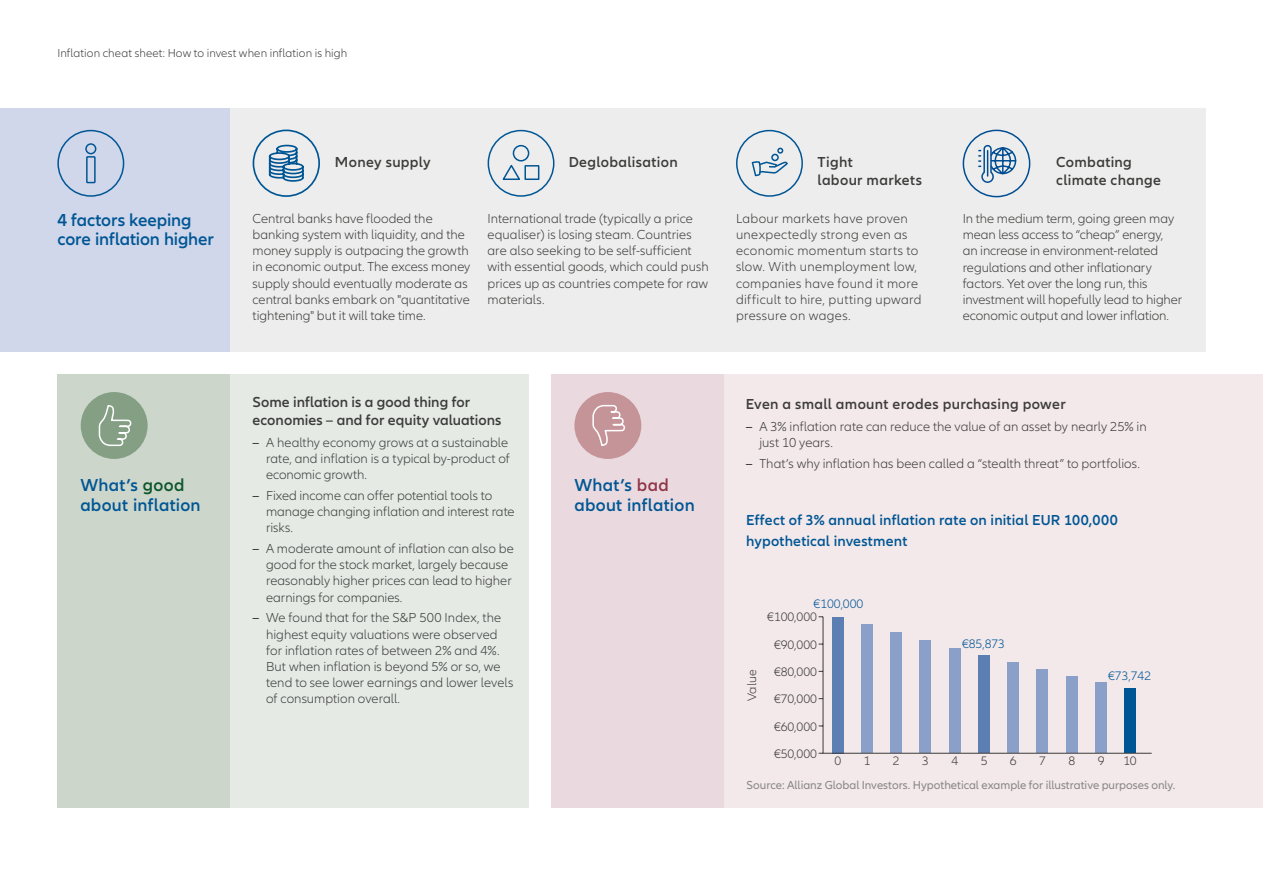
<style>
.page{position:relative;width:1263px;height:893px;background:#fff}
.page>*{position:absolute;margin:0;border:0;box-sizing:border-box;transform-origin:0 0}
.t1{font:600 18px/19.5px "Allianz Neo";letter-spacing:.01em;color:#005694}
.t2{font:600 15px/18px "Allianz Neo";letter-spacing:.02em;color:#3c3c3b}
.t3{font:600 15px/21px "Allianz Neo";letter-spacing:.015em;color:#005694}
.t4{font:600 15px/18px "Allianz Neo";color:#3c3c3b}
.t5{font:300 13.5px/16.2px "Allianz Neo";color:#3c3c3b}
.t6{font:300 13.5px/16.2px "Allianz Neo";letter-spacing:.025em;color:#3c3c3b}
.t7{font:300 12.75px "Allianz Neo";letter-spacing:-.005em;color:#3c3c3b}
.t8{font:300 12.75px "Allianz Neo";letter-spacing:-.005em;color:#005694}
.t9{font:12px "Allianz Neo";color:#878787}
.t10{font:300 12px "Allianz Neo";letter-spacing:.005em;color:#3c3c3b}
.s1{font-weight:600}
.s2{color:#0d572d}
.s3{color:#913649}
</style>
<div class="page">
<div style="left:718px;top:374px;width:545px;height:434px;background:#f3e8ea"></div>
<div style="left:225px;top:374px;width:304px;height:434px;background:#e5eae5"></div>
<div style="left:0;top:108px;width:1205px;height:243px;background:#ededed"></div>
<div style="left:0;top:108px;width:230px;height:243px;background:#d0d7ea"></div>
<div style="left:57px;top:374px;width:172px;height:434px;background:#ccd6cb"></div>
<div style="left:552px;top:374px;width:172px;height:434px;background:#eadadf"></div>
<div style="left:736px;top:130px;width:67px;height:67px;border:2px solid #005694;border-radius:50%"></div>
<svg style="left:752px;top:148px;width:36px;height:28px"></svg>
<div style="left:81px;top:392px;width:67px;height:67px;background:#849f84;border-radius:50%"></div>
<svg style="left:98px;top:405px;width:34px;height:41px"></svg>
<div style="left:574px;top:392px;width:67px;height:67px;background:#c59499;border-radius:50%"></div>
<svg style="left:592px;top:405px;width:34px;height:41px"></svg>
<div style="left:488px;top:130px;width:66px;height:67px;border:2px solid #005694;border-radius:50%"></div>
<svg style="left:502px;top:144px;width:38px;height:36px"></svg>
<hr style="left:823px;top:617px;width:1px;height:136px;background:#3c3c3b">
<div style="left:832px;top:617px;width:11px;height:136px;background:#5b7fb3"></div>
<div style="left:861px;top:625px;width:12px;height:128px;background:#8ba0c8"></div>
<div style="left:890px;top:633px;width:12px;height:120px;background:#8ba0c8"></div>
<div style="left:919px;top:640px;width:12px;height:113px;background:#8ba0c8"></div>
<div style="left:949px;top:648px;width:11px;height:105px;background:#8ba0c8"></div>
<div style="left:978px;top:655px;width:12px;height:98px;background:#5b7fb3"></div>
<div style="left:1007px;top:662px;width:12px;height:91px;background:#8ba0c8"></div>
<div style="left:1036px;top:669px;width:12px;height:84px;background:#8ba0c8"></div>
<div style="left:1066px;top:676px;width:11px;height:77px;background:#8ba0c8"></div>
<div style="left:1095px;top:682px;width:12px;height:71px;background:#8ba0c8"></div>
<div style="left:1124px;top:688px;width:12px;height:65px;background:#005694"></div>
<hr style="left:823px;top:753px;width:329px;height:1px;background:#3c3c3b">
<svg style="left:57px;top:129px;width:68px;height:68px"></svg>
<svg style="left:962px;top:130px;width:68px;height:67px"></svg>
<svg style="left:252px;top:129px;width:68px;height:68px"></svg>
<p class="t10" style="left:57px;top:46px;width:291px">Inflation cheat sheet: How to invest when inflation is high</p>
<h1 class="t1" style="left:57px;top:210px;width:158px">4 factors keeping core inflation higher</h1>
<p class="t2" style="left:335px;top:153px;width:97px">Money supply</p>
<p class="t2" style="left:569px;top:153px;width:111px">Deglobalisation</p>
<p class="t2" style="left:818px;top:153px;width:106px">Tight<br>labour markets</p>
<p class="t5" style="left:488px;top:211px;width:223px">International trade (typically a price equaliser) is losing steam. Countries are also seeking to be self-sufficient with essential goods, which could push prices up as countries compete for raw materials.</p>
<p class="t6" style="left:736px;top:211px;width:187px">Labour markets have proven unexpectedly strong even as economic momentum starts to slow. With unemployment low, companies have found it more difficult to hire, putting upward pressure on wages.</p>
<p class="t5" style="left:253px;top:211px;width:219px">Central banks have flooded the banking system with liquidity, and the money supply is outpacing the growth in economic output. The excess money supply should eventually moderate as central banks embark on "quantitative tightening" but it will take time.</p>
<p class="t2" style="left:1056px;top:153px;width:106px">Combating climate change</p>
<p class="t5" style="left:963px;top:211px;width:221px">In the medium term, going green may mean less access to “cheap” energy,<br>an increase in environment-related regulations and other inflationary factors. Yet over the long run, this investment will hopefully lead to higher economic output and lower inflation.</p>
<p class="t4" style="left:253px;top:393px;width:250px">Some inflation is a good thing for economies – and for equity valuations</p>
<p class="t5" style="left:266px;top:435px;width:245px;text-indent:-14px"><span class="s1">–</span> A healthy economy grows at a sustainable rate, and inflation is a typical by-product of economic growth.</p>
<p class="t5" style="left:266px;top:488px;width:250px;text-indent:-14px"><span class="s1">–</span> Fixed income can offer potential tools to manage changing inflation and interest rate risks.</p>
<p class="t5" style="left:266px;top:541px;width:249px;text-indent:-14px"><span class="s1">–</span> A moderate amount of inflation can also be good for the stock market, largely because reasonably higher prices can lead to higher earnings for companies.</p>
<p class="t5" style="left:266px;top:610px;width:249px;text-indent:-14px"><span class="s1">–</span> We found that for the S&amp;P 500 Index, the highest equity valuations were observed for inflation rates of between 2% and 4%.<br>But when inflation is beyond 5% or so, we tend to see lower earnings and lower levels of consumption overall.</p>
<h1 class="t1" style="left:80px;top:476px;width:122px">What’s <span class="s2">good </span>about inflation</h1>
<h1 class="t1" style="left:574px;top:476px;width:122px">What’s <span class="s3">bad </span>about inflation</h1>
<p class="t2" style="left:746px;top:395px;width:321px">Even a small amount erodes purchasing power</p>
<p class="t5" style="left:759px;top:419px;width:389px;text-indent:-14px"><span class="s1">–</span> A 3% inflation rate can reduce the value of an asset by nearly 25% in just 10 years.</p>
<p class="t5" style="left:746px;top:456px;width:395px"><span class="s1">–</span> That’s why inflation has been called a “stealth threat” to portfolios.</p>
<p class="t3" style="left:746px;top:510px;width:373px">Effect of 3% annual inflation rate on initial EUR 100,000 hypothetical investment</p>
<p class="t8" style="left:813px;top:597px;width:51px">€100,000</p>
<p class="t7" style="left:745px;top:701px;width:33px;rotate:-90deg">Value</p>
<p class="t7" style="left:767px;top:610px;width:51px">€100,000</p>
<p class="t7" style="left:774px;top:637px;width:44px">€90,000</p>
<p class="t7" style="left:774px;top:665px;width:44px">€80,000</p>
<p class="t7" style="left:774px;top:692px;width:44px">€70,000</p>
<p class="t7" style="left:774px;top:719px;width:44px">€60,000</p>
<p class="t7" style="left:774px;top:747px;width:44px">€50,000</p>
<p class="t8" style="left:962px;top:636px;width:44px">€85,873</p>
<p class="t8" style="left:1108px;top:669px;width:45px">€73,742</p>
<p class="t7" style="left:834px;top:754px;width:8px">0</p>
<p class="t7" style="left:864px;top:754px;width:8px">1</p>
<p class="t7" style="left:893px;top:754px;width:8px">2</p>
<p class="t7" style="left:981px;top:754px;width:8px">5</p>
<p class="t7" style="left:922px;top:754px;width:8px">3</p>
<p class="t7" style="left:951px;top:754px;width:8px">4</p>
<p class="t7" style="left:1010px;top:754px;width:8px">6</p>
<p class="t7" style="left:1039px;top:754px;width:8px">7</p>
<p class="t7" style="left:1068px;top:754px;width:8px">8</p>
<p class="t7" style="left:1098px;top:754px;width:8px">9</p>
<p class="t7" style="left:1123px;top:754px;width:15px">10</p>
<p class="t9" style="left:747px;top:778px;width:430px">Source: Allianz Global Investors. Hypothetical example for illustrative purposes only.</p>
</div>
